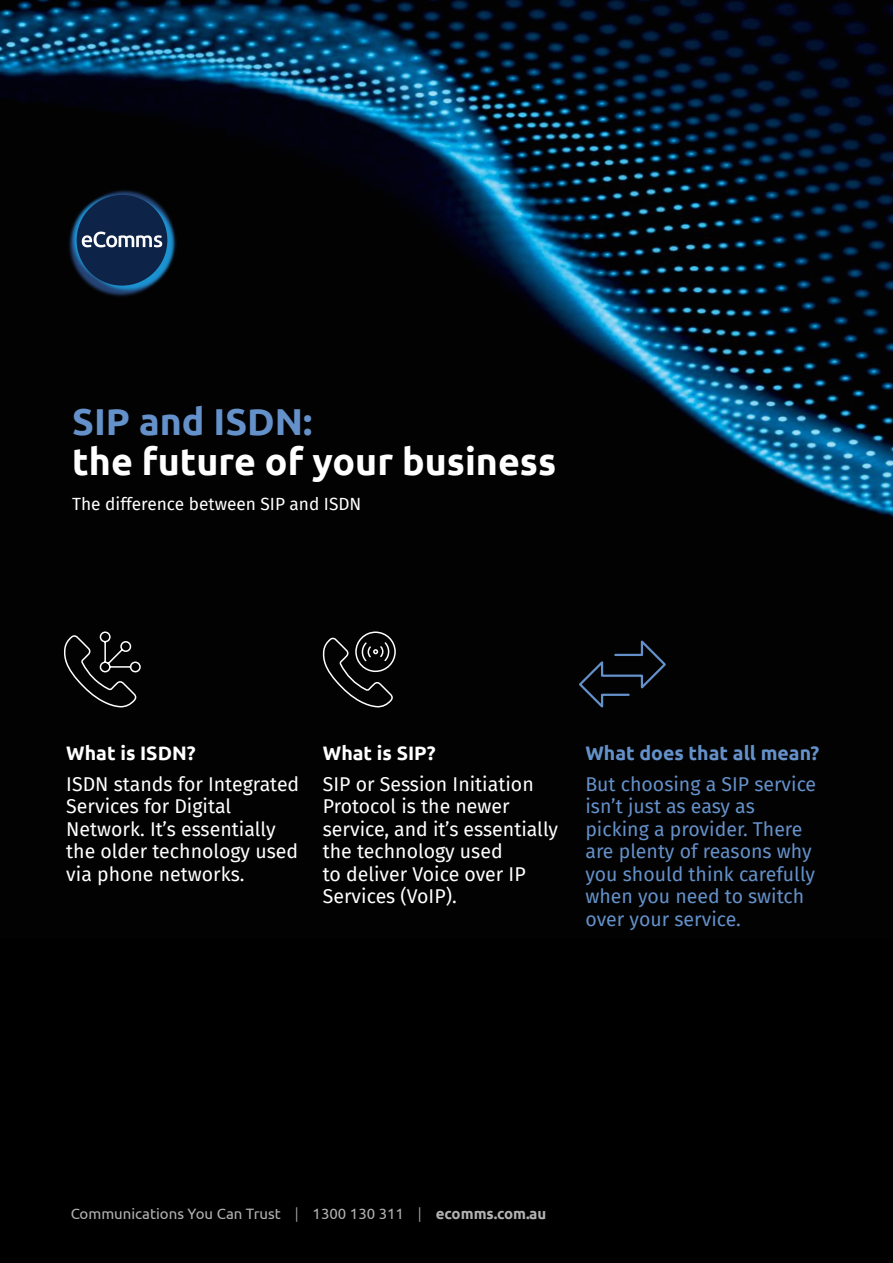
<style>
.page{position:relative;width:893px;height:1263px;background:#fff}
.page>*{position:absolute;margin:0;border:0;box-sizing:border-box;transform-origin:0 0}
.t1{font:700 37.5px "Ubuntu";color:#fff}
.t2{font:700 37.5px "Ubuntu";color:#6491ca}
.t3{font:19.5px/22.5px "Fira Sans";color:#fff}
.t4{font:19.5px/22.5px "Fira Sans";color:#6491ca}
.t5{font:700 19.5px "Ubuntu";color:#fff}
.t6{font:700 19.5px "Ubuntu";color:#6491ca}
.t7{font:17.25px "Fira Sans";color:#fff}
.t8{font:15px "Ubuntu";color:#fff}
.s1{font-weight:300}
.s2{font-weight:700}
</style>
<div class="page">
<img style="left:0;top:0;width:893px;height:940px">
<div style="left:0;top:940px;width:893px;height:323px;background:#000"></div>
<svg style="left:63px;top:631px;width:79px;height:77px;background:#1b1b1b"></svg>
<svg style="left:577px;top:636px;width:91px;height:76px;background:#0a0e13"></svg>
<img style="left:73px;top:188px;width:103px;height:7px">
<img style="left:68px;top:191px;width:106px;height:107px">
<img style="left:80px;top:195px;width:96px;height:97px">
<img style="left:70px;top:193px;width:91px;height:92px">
<div style="left:77px;top:195px;width:90px;height:91px;background:#0e2348;border-radius:50%"></div>
<svg style="left:82px;top:232px;width:80px;height:15px"></svg>
<svg style="left:322px;top:631px;width:75px;height:77px;background:#1d1d1d"></svg>
<h1 class="t2" style="left:72px;top:399px;width:242px">SIP and ISDN:</h1>
<h1 class="t1" style="left:72px;top:439px;width:486px">the future of your business</h1>
<p class="t7" style="left:72px;top:491px;width:291px">The difference between SIP and ISDN</p>
<p class="t5" style="left:66px;top:741px;width:131px">What is ISDN?</p>
<p class="t3" style="left:66px;top:772px;width:235px">ISDN stands for Integrated<br>Services for Digital<br>Network. It’s essentially the older technology used via phone networks.</p>
<p class="t5" style="left:323px;top:741px;width:114px">What is SIP?</p>
<p class="t3" style="left:323px;top:772px;width:237px">SIP or Session Initiation<br>Protocol is the newer service, and it’s essentially the technology used<br>to deliver Voice over IP<br>Services (VoIP).</p>
<p class="t6" style="left:585px;top:741px;width:235px">What does that all mean?</p>
<p class="t4" style="left:585px;top:772px;width:232px">But choosing a SIP service isn’t just as easy as picking a provider. There are plenty of reasons why you should think carefully when you need to switch over your service.</p>
<p class="t8" style="left:71px;top:1204px;width:477px">Communications You Can Trust <span class="s1">|</span> 1300 130 311 <span class="s1">|</span> <span class="s2">ecomms.com.au</span></p>
</div>
